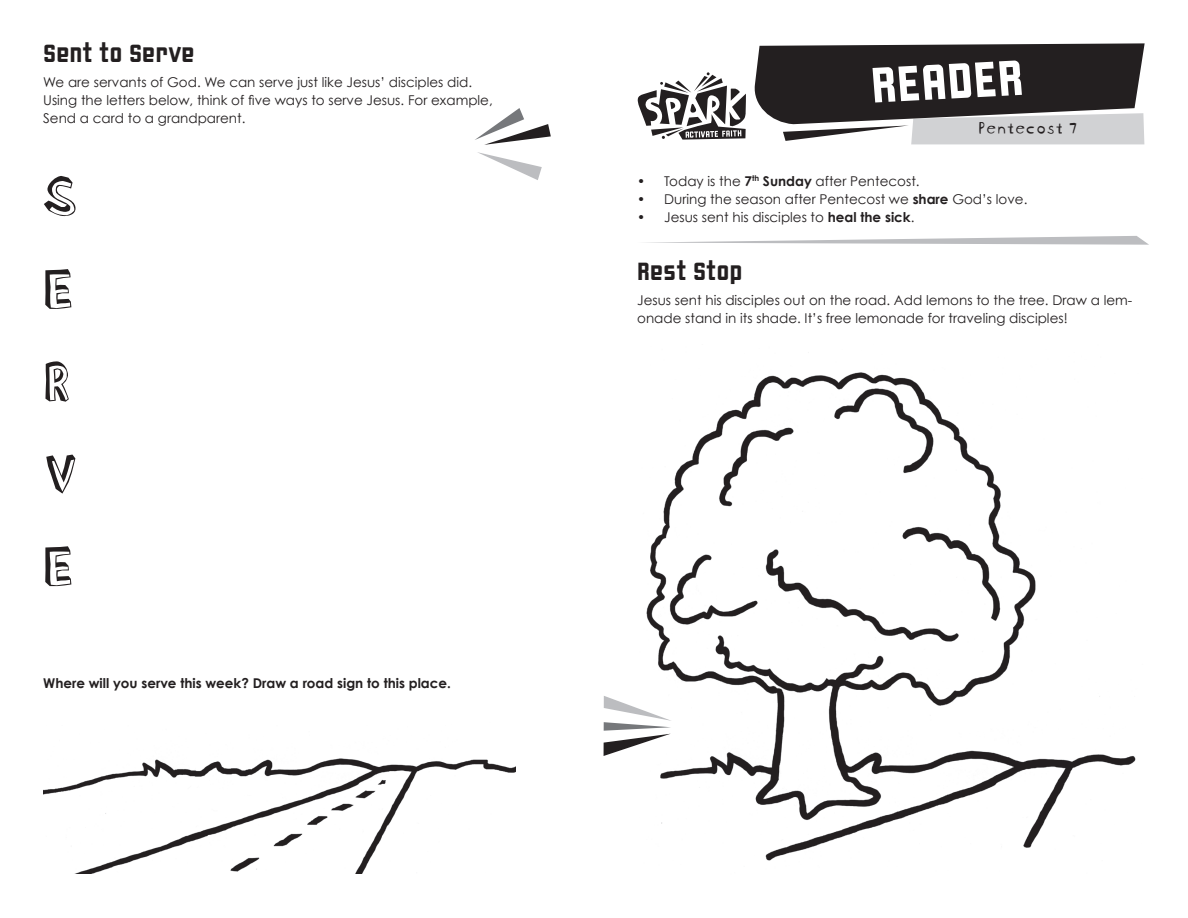
<style>
.page{position:relative;width:1188px;height:918px;background:#fff}
.page>*{position:absolute;margin:0;border:0;box-sizing:border-box;transform-origin:0 0}
.t1{font:54px "Liquorstore";color:#fff}
.t2{font:52.8px/92.4px "Blockhead OT Dark Side";color:#231f20}
.t3{font:27px "Liquorstore";color:#231f20}
.t4{font:18px "Blockhead Uplugged";color:#231f20}
.t5{font:13.5px/18px "Century Gothic";color:#231f20}
.t6{font:700 13.5px "Century Gothic";color:#231f20}
.s1{font-weight:700}
</style>
<div class="page">
<svg style="left:754px;top:43px;width:391px;height:101px;background:#5b585a"></svg>
<svg style="left:637px;top:72px;width:109px;height:68px"></svg>
<img style="left:43px;top:758px;width:473px;height:116px">
<img style="left:646px;top:372px;width:490px;height:489px">
<svg style="left:646px;top:236px;width:503px;height:9px"></svg>
<svg style="left:475px;top:108px;width:76px;height:37px"></svg>
<svg style="left:478px;top:152px;width:64px;height:28px"></svg>
<svg style="left:604px;top:696px;width:68px;height:60px"></svg>
<h3 class="t3" style="left:43px;top:38px;width:153px">Sent to Serve</h3>
<p class="t5" style="left:43px;top:73px;width:451px">We are servants of God. We can serve just like Jesus’ disciples did.<br>Using the letters below, think of five ways to serve Jesus. For example,<br>Send a card to a grandparent.</p>
<h2 class="t2" style="left:43px;top:144px;width:36px">S<br>E<br>R<br>V<br>E</h2>
<p class="t6" style="left:43px;top:674px;width:409px">Where will you serve this week? Draw a road sign to this place.</p>
<h1 class="t1" style="left:870px;top:53px;width:154px;rotate:-3deg">READER</h1>
<h3 class="t4" style="left:977px;top:113px;width:101px">Pentecost 7</h3>
<p class="t5" style="left:637px;top:172px;width:284px">• Today is the <span class="s1">7</span><sup>th</sup> <span class="s1">Sunday</span> after Pentecost.</p>
<p class="t5" style="left:637px;top:190px;width:392px">• During the season after Pentecost we <span class="s1">share</span> God’s love.</p>
<p class="t5" style="left:637px;top:208px;width:279px">• Jesus sent his disciples to <span class="s1">heal the sick</span>.</p>
<h3 class="t3" style="left:637px;top:255px;width:107px">Rest Stop</h3>
<p class="t5" style="left:637px;top:291px;width:497px">Jesus sent his disciples out on the road. Add lemons to the tree. Draw a lem&shy;onade stand in its shade. It’s free lemonade for traveling disciples!</p>
</div>
